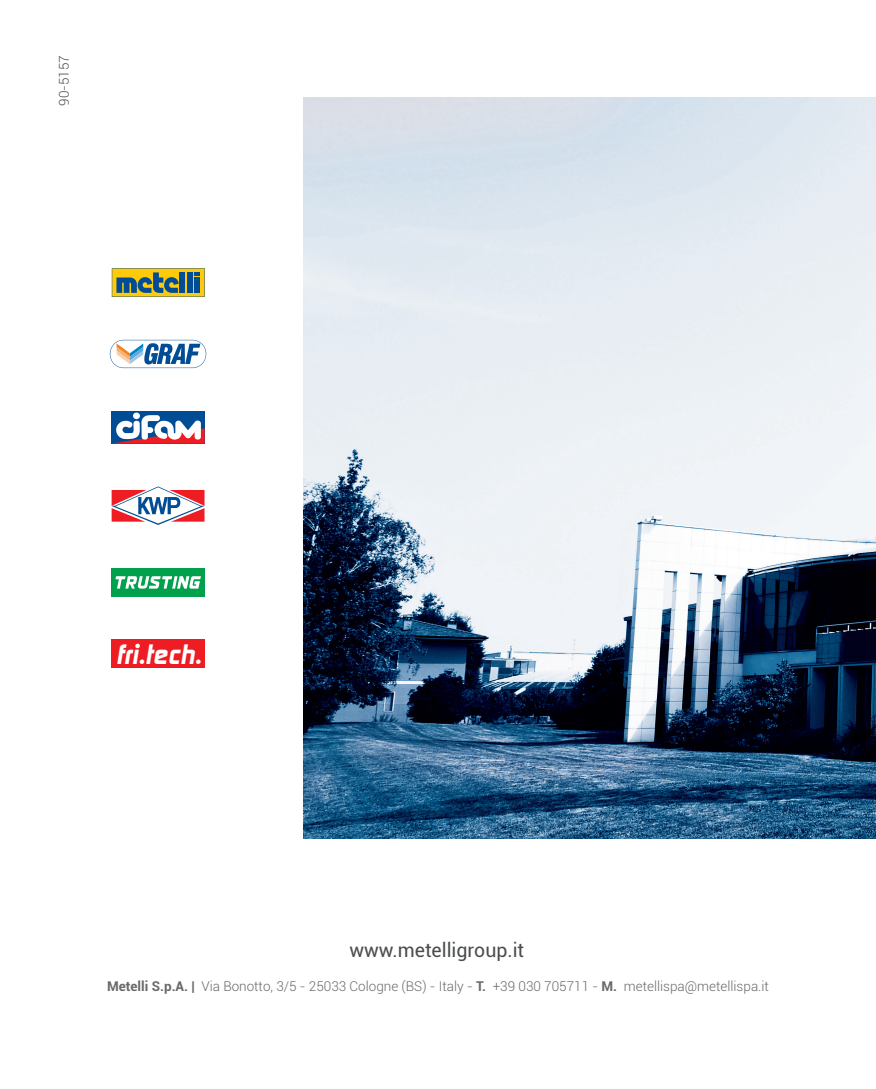
<style>
.page{position:relative;width:876px;height:1089px;background:#fff}
.page>*{position:absolute;margin:0;border:0;box-sizing:border-box;transform-origin:0 0}
.t1{font:italic 700 26.4px "Digital";letter-spacing:.025em;color:#fff}
.t2{font:19.5px "Roboto";color:#4b4c4d}
.t3{font:300 13.5px "Roboto";color:#69696c}
.t4{font:300 13.5px "Roboto";color:#4b4c4d}
.s1{font-weight:700}
</style>
<div class="page">
<svg style="left:112px;top:268px;width:93px;height:29px;background:#8c9148"></svg>
<svg style="left:112px;top:486px;width:93px;height:39px"></svg>
<div style="left:111px;top:639px;width:94px;height:29px;background:#ee1d23"></div>
<div style="left:111px;top:411px;width:94px;height:32px;background:#014d95"></div>
<svg style="left:116px;top:412px;width:89px;height:31px"></svg>
<div style="left:112px;top:568px;width:93px;height:28px;background:#00a04c"></div>
<svg style="left:115px;top:576px;width:86px;height:12px"></svg>
<svg style="left:110px;top:340px;width:96px;height:28px"></svg>
<img style="left:303px;top:98px;width:573px;height:740px">
<p class="t4" style="left:55px;top:106px;width:52px;rotate:-90deg">90-5157</p>
<h1 class="t1" style="left:116px;top:638px;width:87px">fri.tech.</h1>
<h2 class="t2" style="left:349px;top:936px;width:176px">www.metelligroup.it</h2>
<p class="t3" style="left:107px;top:977px;width:663px"><span class="s1">Metelli S.p.A. |</span> Via Bonotto, 3/5 - 25033 Cologne (BS) - Italy - <span class="s1">T.</span> +39 030 705711 - <span class="s1">M.</span> metellispa@metellispa.it</p>
</div>
